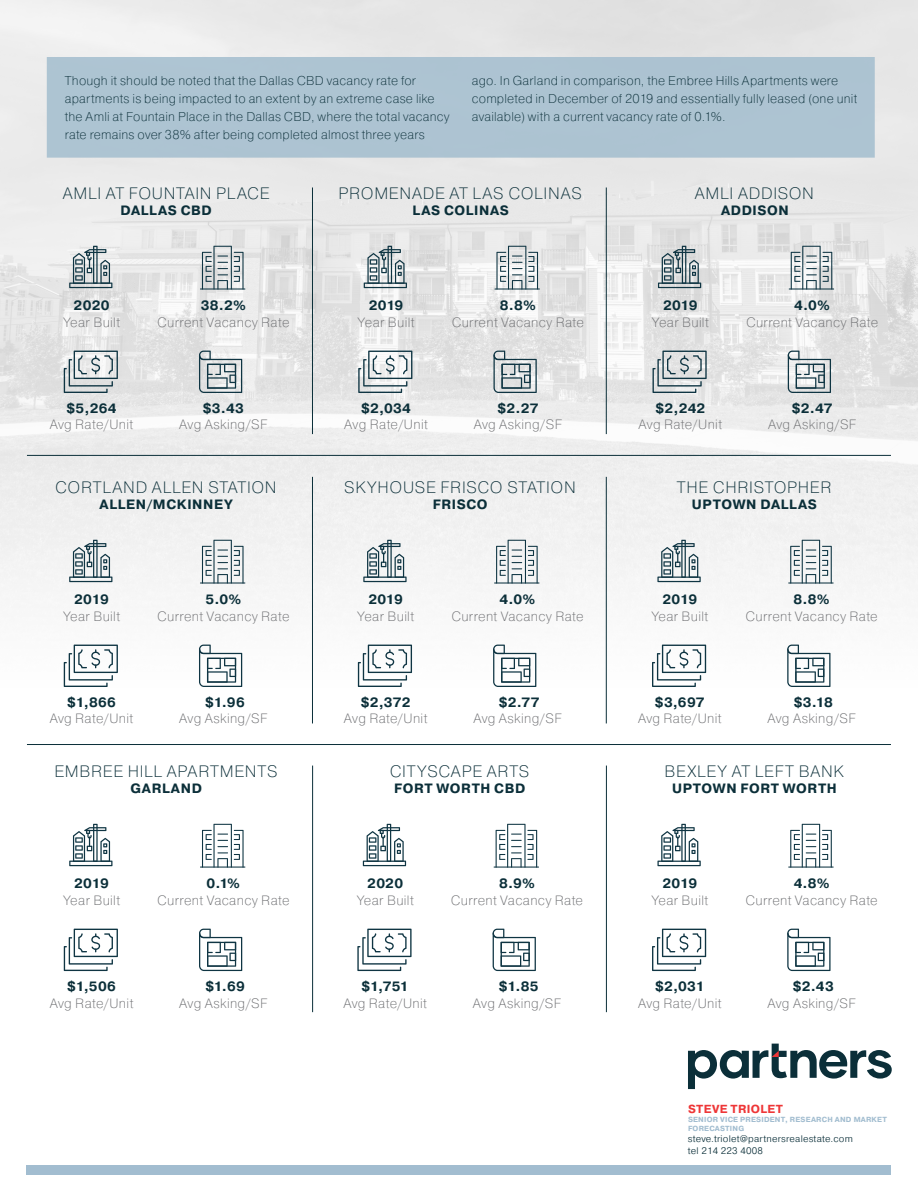
<style>
.page{position:relative;width:918px;height:1188px;background:#fff}
.page>*{position:absolute;margin:0;border:0;box-sizing:border-box;transform-origin:0 0}
.t1{font:200 16.5px "Pragmatica";letter-spacing:.04em;color:#0b2f39}
.t2{font:200 13.5px/16.2px "Pragmatica";letter-spacing:.02em;color:#6c6d70;text-align:center}
.t3{font:700 13.5px "Pragmatica";letter-spacing:.045em;color:#0b2f39}
.t4{font:200 12.75px/18px "Pragmatica";letter-spacing:.015em;color:#0b2f39}
.t5{font:700 11.7px "Pragmatica";letter-spacing:.03em;color:#ee3637}
.Body_White{font:300 9.6px/11.4px "Pragmatica";letter-spacing:.02em;color:#0b2f39}
.Body_White-2{font:700 7.35px/8.9px "Pragmatica";letter-spacing:.03em;color:#a2bdd0}
.s1{font-weight:700;color:#0b2f39}
</style>
<div class="page">
<img style="left:0;top:0;width:918px;height:693px">
<div style="left:26px;top:1166px;width:865px;height:9px;background:#a2bdd0"></div>
<svg style="left:688px;top:1044px;width:204px;height:45px"></svg>
<svg style="left:64px;top:929px;width:54px;height:42px"></svg>
<svg style="left:357px;top:929px;width:55px;height:42px"></svg>
<svg style="left:652px;top:929px;width:54px;height:42px"></svg>
<svg style="left:69px;top:824px;width:43px;height:42px"></svg>
<svg style="left:363px;top:824px;width:43px;height:42px"></svg>
<svg style="left:657px;top:824px;width:44px;height:42px"></svg>
<svg style="left:199px;top:929px;width:43px;height:42px"></svg>
<svg style="left:493px;top:929px;width:43px;height:42px"></svg>
<svg style="left:787px;top:929px;width:44px;height:42px"></svg>
<hr style="left:200px;top:867px;width:45px;height:1px;background:#0f3543">
<svg style="left:202px;top:824px;width:42px;height:44px"></svg>
<hr style="left:494px;top:867px;width:45px;height:1px;background:#0f3543">
<svg style="left:496px;top:824px;width:41px;height:44px"></svg>
<hr style="left:788px;top:867px;width:46px;height:1px;background:#0f3543">
<svg style="left:790px;top:824px;width:42px;height:44px"></svg>
<hr style="left:312px;top:766px;width:1px;height:246px;background:#0b2f39">
<hr style="left:606px;top:766px;width:1px;height:246px;background:#0b2f39">
<div style="left:47px;top:57px;width:828px;height:101px;background:#adc3d2"></div>
<svg style="left:64px;top:351px;width:54px;height:42px"></svg>
<svg style="left:64px;top:645px;width:54px;height:42px"></svg>
<svg style="left:358px;top:645px;width:54px;height:42px"></svg>
<svg style="left:358px;top:351px;width:54px;height:42px"></svg>
<svg style="left:653px;top:351px;width:54px;height:42px;background:#b6bfc2"></svg>
<svg style="left:69px;top:246px;width:43px;height:42px;background:#a6b1b6"></svg>
<svg style="left:69px;top:540px;width:43px;height:42px"></svg>
<svg style="left:363px;top:540px;width:44px;height:42px"></svg>
<svg style="left:364px;top:246px;width:43px;height:42px;background:#a7b2b7"></svg>
<svg style="left:658px;top:246px;width:43px;height:42px;background:#9fabaf"></svg>
<svg style="left:199px;top:351px;width:43px;height:42px;background:#b0babd"></svg>
<svg style="left:199px;top:645px;width:43px;height:42px"></svg>
<svg style="left:493px;top:645px;width:43px;height:42px"></svg>
<svg style="left:494px;top:351px;width:43px;height:42px;background:#aeb7bb"></svg>
<svg style="left:788px;top:351px;width:43px;height:42px"></svg>
<hr style="left:200px;top:288px;width:45px;height:2px;background:#0f3543">
<svg style="left:202px;top:246px;width:42px;height:44px;background:#b4bdc0"></svg>
<hr style="left:200px;top:582px;width:45px;height:2px;background:#0f3543">
<svg style="left:202px;top:540px;width:42px;height:44px"></svg>
<hr style="left:494px;top:582px;width:45px;height:2px;background:#0f3543">
<svg style="left:496px;top:540px;width:42px;height:44px"></svg>
<hr style="left:494px;top:288px;width:46px;height:2px;background:#0f3543">
<svg style="left:496px;top:246px;width:42px;height:44px"></svg>
<hr style="left:789px;top:288px;width:45px;height:2px;background:#0f3543">
<svg style="left:791px;top:246px;width:41px;height:44px"></svg>
<svg style="left:652px;top:645px;width:54px;height:42px"></svg>
<svg style="left:657px;top:540px;width:44px;height:42px"></svg>
<svg style="left:787px;top:645px;width:44px;height:42px"></svg>
<hr style="left:788px;top:582px;width:46px;height:2px;background:#0f3543">
<svg style="left:790px;top:540px;width:42px;height:44px"></svg>
<hr style="left:27px;top:455px;width:864px;height:1px;background:#0b2f39">
<hr style="left:27px;top:744px;width:864px;height:1px;background:#0b2f39">
<hr style="left:312px;top:188px;width:1px;height:246px;background:#0b2f39">
<hr style="left:312px;top:477px;width:1px;height:246px;background:#0b2f39">
<hr style="left:606px;top:188px;width:1px;height:246px;background:#0b2f39">
<hr style="left:606px;top:477px;width:1px;height:246px;background:#0b2f39">
<p class="t4" style="left:65px;top:72px;width:386px">Though it should be noted that the Dallas CBD vacancy rate for apartments is being impacted to an extent by an extreme case like the Amli at Fountain Place in the Dallas CBD, where the total vacancy rate remains over 38% after being completed almost three years</p>
<p class="t4" style="left:472px;top:72px;width:387px">ago. In Garland in comparison, the Embree Hills Apartments were completed in December of 2019 and essentially fully leased (one unit available) with a current vacancy rate of 0.1%.</p>
<p class="t1" style="left:63px;top:183px;width:208px">AMLI AT FOUNTAIN PLACE</p>
<p class="t1" style="left:339px;top:183px;width:245px">PROMENADE AT LAS COLINAS</p>
<p class="t1" style="left:695px;top:183px;width:121px">AMLI ADDISON</p>
<p class="t3" style="left:120px;top:201px;width:93px">DALLAS CBD</p>
<p class="t3" style="left:412px;top:201px;width:98px">LAS COLINAS</p>
<p class="t3" style="left:721px;top:201px;width:69px">ADDISON</p>
<p class="t2" style="left:63px;top:297px;width:58px"><span class="s1">2020<br></span>Year Built</p>
<p class="t3" style="left:201px;top:297px;width:47px">38.2%</p>
<p class="t2" style="left:157px;top:313px;width:134px">Current Vacancy Rate</p>
<p class="t2" style="left:358px;top:297px;width:58px"><span class="s1">2019<br></span>Year Built</p>
<p class="t2" style="left:652px;top:297px;width:58px"><span class="s1">2019<br></span>Year Built</p>
<p class="t3" style="left:500px;top:297px;width:38px">8.8%</p>
<p class="t2" style="left:452px;top:313px;width:134px">Current Vacancy Rate</p>
<p class="t3" style="left:794px;top:297px;width:37px">4.0%</p>
<p class="t2" style="left:746px;top:313px;width:134px">Current Vacancy Rate</p>
<p class="t2" style="left:50px;top:400px;width:85px"><span class="s1">$5,264<br></span>Avg Rate/Unit</p>
<p class="t3" style="left:203px;top:400px;width:43px">$3.43</p>
<p class="t2" style="left:179px;top:416px;width:90px">Avg Asking/SF</p>
<p class="t2" style="left:344px;top:400px;width:85px"><span class="s1">$2,034<br></span>Avg Rate/Unit</p>
<p class="t2" style="left:639px;top:400px;width:85px"><span class="s1">$2,242<br></span>Avg Rate/Unit</p>
<p class="t3" style="left:497px;top:400px;width:43px">$2.27</p>
<p class="t2" style="left:474px;top:416px;width:90px">Avg Asking/SF</p>
<p class="t3" style="left:792px;top:400px;width:42px">$2.47</p>
<p class="t2" style="left:768px;top:416px;width:90px">Avg Asking/SF</p>
<p class="t1" style="left:55px;top:477px;width:223px">CORTLAND ALLEN STATION</p>
<p class="t1" style="left:344px;top:477px;width:233px">SKYHOUSE FRISCO STATION</p>
<p class="t3" style="left:100px;top:495px;width:135px">ALLEN/MCKINNEY</p>
<p class="t3" style="left:433px;top:495px;width:56px">FRISCO</p>
<p class="t1" style="left:677px;top:477px;width:156px">THE CHRISTOPHER</p>
<p class="t3" style="left:692px;top:495px;width:127px">UPTOWN DALLAS</p>
<p class="t3" style="left:206px;top:591px;width:37px">5.0%</p>
<p class="t2" style="left:157px;top:607px;width:134px">Current Vacancy Rate</p>
<p class="t2" style="left:63px;top:591px;width:58px"><span class="s1">2019<br></span>Year Built</p>
<p class="t2" style="left:357px;top:591px;width:58px"><span class="s1">2019<br></span>Year Built</p>
<p class="t3" style="left:500px;top:591px;width:37px">4.0%</p>
<p class="t2" style="left:451px;top:607px;width:134px">Current Vacancy Rate</p>
<p class="t2" style="left:651px;top:591px;width:58px"><span class="s1">2019<br></span>Year Built</p>
<p class="t3" style="left:794px;top:591px;width:38px">8.8%</p>
<p class="t2" style="left:746px;top:607px;width:134px">Current Vacancy Rate</p>
<p class="t2" style="left:50px;top:694px;width:85px"><span class="s1">$1,866<br></span>Avg Rate/Unit</p>
<p class="t2" style="left:344px;top:694px;width:85px"><span class="s1">$2,372<br></span>Avg Rate/Unit</p>
<p class="t3" style="left:205px;top:694px;width:41px">$1.96</p>
<p class="t2" style="left:179px;top:710px;width:90px">Avg Asking/SF</p>
<p class="t3" style="left:499px;top:694px;width:42px">$2.77</p>
<p class="t2" style="left:473px;top:710px;width:90px">Avg Asking/SF</p>
<p class="t2" style="left:638px;top:694px;width:85px"><span class="s1">$3,697<br></span>Avg Rate/Unit</p>
<p class="t3" style="left:794px;top:694px;width:41px">$3.18</p>
<p class="t2" style="left:768px;top:710px;width:90px">Avg Asking/SF</p>
<p class="t1" style="left:54px;top:761px;width:225px">EMBREE HILL APARTMENTS</p>
<p class="t1" style="left:390px;top:761px;width:141px">CITYSCAPE ARTS</p>
<p class="t1" style="left:665px;top:761px;width:181px">BEXLEY AT LEFT BANK</p>
<p class="t3" style="left:130px;top:779px;width:73px">GARLAND</p>
<p class="t3" style="left:394px;top:779px;width:133px">FORT WORTH CBD</p>
<p class="t3" style="left:672px;top:779px;width:166px">UPTOWN FORT WORTH</p>
<p class="t2" style="left:63px;top:875px;width:58px"><span class="s1">2019<br></span>Year Built</p>
<p class="t2" style="left:357px;top:875px;width:58px"><span class="s1">2020<br></span>Year Built</p>
<p class="t2" style="left:651px;top:875px;width:58px"><span class="s1">2019<br></span>Year Built</p>
<p class="t3" style="left:207px;top:875px;width:35px">0.1%</p>
<p class="t2" style="left:157px;top:892px;width:134px">Current Vacancy Rate</p>
<p class="t3" style="left:499px;top:875px;width:37px">8.9%</p>
<p class="t2" style="left:451px;top:892px;width:134px">Current Vacancy Rate</p>
<p class="t3" style="left:794px;top:875px;width:37px">4.8%</p>
<p class="t2" style="left:746px;top:892px;width:134px">Current Vacancy Rate</p>
<p class="t2" style="left:50px;top:978px;width:85px"><span class="s1">$1,506<br></span>Avg Rate/Unit</p>
<p class="t2" style="left:343px;top:978px;width:85px"><span class="s1">$1,751<br></span>Avg Rate/Unit</p>
<p class="t2" style="left:638px;top:978px;width:85px"><span class="s1">$2,031<br></span>Avg Rate/Unit</p>
<p class="t3" style="left:205px;top:978px;width:41px">$1.69</p>
<p class="t2" style="left:179px;top:994px;width:90px">Avg Asking/SF</p>
<p class="t3" style="left:499px;top:978px;width:41px">$1.85</p>
<p class="t2" style="left:473px;top:994px;width:90px">Avg Asking/SF</p>
<p class="t3" style="left:793px;top:978px;width:43px">$2.43</p>
<p class="t2" style="left:768px;top:994px;width:90px">Avg Asking/SF</p>
<p class="t5" style="left:688px;top:1101px;width:96px">STEVE TRIOLET</p>
<p class="Body_White-2" style="left:688px;top:1115px;width:201px">SENIOR VICE PRESIDENT, RESEARCH AND MARKET<br>FORECASTING</p>
<p class="Body_White" style="left:688px;top:1133px;width:166px">steve.triolet@partnersrealestate.com tel 214 223 4008</p>
</div>
